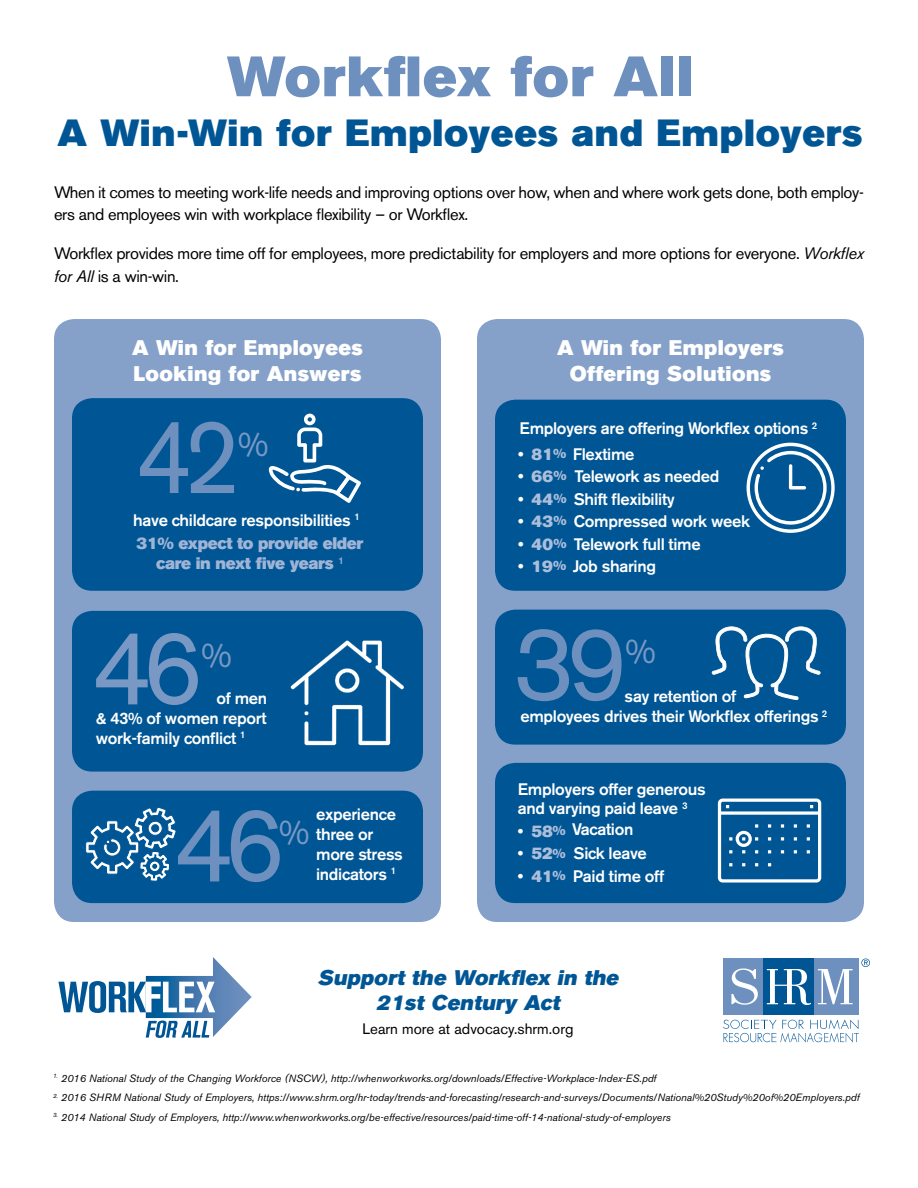
<style>
.page{position:relative;width:918px;height:1188px;background:#fff}
.page>*{position:absolute;margin:0;border:0;box-sizing:border-box;transform-origin:0 0}
.t1{font:105px "Akzidenz Grotesk BE";color:#6e90bf}
.t2{font:105px "Akzidenz Grotesk BE";color:#7a98c4}
.t3{font:105px "Akzidenz Grotesk BE";color:#6e90bf;scale:.93 1}
.t4{font:56.4px "Akzidenz Grotesk BE Super";letter-spacing:.02em;color:#6e90bf}
.t5{font:37.5px "Akzidenz Grotesk BE Super";letter-spacing:.02em;color:#005695}
.t6{font:34.5px "Akzidenz Grotesk BE";color:#7a98c4}
.t7{font:21px/25.2px "Akzidenz Grotesk BE Super";letter-spacing:.02em;color:#fff}
.t8{font:italic 21px/25.5px "Akzidenz Grotesk BE Super";color:#005695;text-align:center}
.t9{font:500 16.5px/20px "Akzidenz Grotesk BE";letter-spacing:-.02em;color:#fff}
.t10{font:16.5px/22.5px "Akzidenz Grotesk BE";letter-spacing:-.02em;color:#000}
.t11{font:16.5px/20px "Akzidenz Grotesk BE Super";letter-spacing:-.02em;color:#a0b4d5;text-align:center}
.t12{font:15px "Akzidenz Grotesk BE";color:#000}
.t13{font:italic 10.5px "Akzidenz Grotesk BE";color:#000}
.s1{font-style:italic}
.s2{font-family:"Akzidenz Grotesk BE Super";font-weight:400;color:#adbedb}
.s3{font-family:"Akzidenz Grotesk BE Super";font-weight:400;font-size:13.2px;color:#adbedb}
</style>
<div class="page">
<div style="left:723px;top:958px;width:41px;height:57px;background:#6e90be"></div>
<div style="left:814px;top:958px;width:45px;height:57px;background:#6e90be"></div>
<div style="left:764px;top:958px;width:50px;height:57px;background:#005694"></div>
<svg style="left:767px;top:969px;width:44px;height:36px"></svg>
<svg style="left:818px;top:969px;width:35px;height:35px"></svg>
<svg style="left:731px;top:968px;width:27px;height:37px"></svg>
<svg style="left:723px;top:1020px;width:136px;height:22px"></svg>
<svg style="left:861px;top:959px;width:9px;height:8px"></svg>
<svg style="left:58px;top:957px;width:194px;height:81px"></svg>
<div style="left:54px;top:319px;width:387px;height:603px;background:#86a1c9;border-radius:20px"></div>
<div style="left:477px;top:319px;width:387px;height:603px;background:#86a1c9;border-radius:20px"></div>
<div style="left:72px;top:611px;width:351px;height:161px;background:#005695;border-radius:20px"></div>
<div style="left:72px;top:791px;width:351px;height:112px;background:#005695;border-radius:20px"></div>
<svg style="left:290px;top:640px;width:114px;height:105px"></svg>
<div style="left:72px;top:398px;width:351px;height:193px;background:#005695;border-radius:20px"></div>
<div style="left:495px;top:400px;width:351px;height:191px;background:#005695;border-radius:20px"></div>
<div style="left:495px;top:610px;width:351px;height:135px;background:#005695;border-radius:20px"></div>
<div style="left:495px;top:763px;width:351px;height:140px;background:#005695;border-radius:20px"></div>
<svg style="left:269px;top:414px;width:92px;height:89px"></svg>
<svg style="left:85px;top:807px;width:92px;height:97px"></svg>
<svg style="left:747px;top:443px;width:88px;height:90px"></svg>
<svg style="left:712px;top:626px;width:109px;height:74px"></svg>
<div style="left:718px;top:799px;width:103px;height:84px;border:3px solid #fff;border-radius:3px"></div>
<svg style="left:720px;top:811px;width:100px;height:4px"></svg>
<svg style="left:755px;top:824px;width:3px;height:4px"></svg>
<svg style="left:768px;top:824px;width:3px;height:4px"></svg>
<svg style="left:781px;top:824px;width:3px;height:4px"></svg>
<svg style="left:794px;top:824px;width:3px;height:4px"></svg>
<svg style="left:807px;top:824px;width:3px;height:4px"></svg>
<svg style="left:729px;top:837px;width:3px;height:4px"></svg>
<svg style="left:742px;top:837px;width:3px;height:4px"></svg>
<svg style="left:755px;top:837px;width:3px;height:4px"></svg>
<svg style="left:768px;top:837px;width:3px;height:4px"></svg>
<svg style="left:781px;top:837px;width:3px;height:4px"></svg>
<svg style="left:794px;top:837px;width:3px;height:4px"></svg>
<svg style="left:807px;top:837px;width:3px;height:4px"></svg>
<div style="left:736px;top:831px;width:16px;height:16px;border:3px solid #fff;border-radius:50%"></div>
<h2 class="t4" style="left:227px;top:44px;width:468px">Workflex for All</h2>
<h3 class="t5" style="left:58px;top:111px;width:806px">A Win-Win for Employees and Employers</h3>
<h3 class="t10" style="left:54px;top:181px;width:811px">When it comes to meeting work-life needs and improving options over how, when and where work gets done, both employ&shy;ers and employees win with workplace flexibility – or Workflex.</h3>
<h3 class="t10" style="left:54px;top:242px;width:811px">Workflex provides more time off for employees, more predictability for employers and more options for everyone. <span class="s1">Workflex for All</span> is a win-win.</h3>
<h3 class="t7" style="left:132px;top:336px;width:232px">A Win for Employees<br>Looking for Answers</h3>
<h3 class="t7" style="left:557px;top:336px;width:228px;text-align:center">A Win for Employers<br>Offering Solutions</h3>
<h1 class="t3" style="left:136px;top:394px;width:114px">42</h1>
<h3 class="t6" style="left:238px;top:423px;width:32px">%</h3>
<h3 class="t9" style="left:133px;top:510px;width:228px">have childcare responsibilities <sup>1</sup></h3>
<h3 class="t11" style="left:136px;top:534px;width:229px">31% expect to provide elder care in next five years <sup>1</sup></h3>
<h1 class="t2" style="left:92px;top:605px;width:113px">46</h1>
<h3 class="t6" style="left:202px;top:634px;width:32px">%</h3>
<h3 class="t9" style="left:96px;top:688px;width:173px;text-align:justify;text-indent:121px">of men &amp; 43% of women report work-family conflict <sup>1</sup></h3>
<h3 class="t9" style="left:316px;top:805px;width:88px">experience three or more stress indicators <sup>1</sup></h3>
<h1 class="t1" style="left:174px;top:782px;width:113px">46</h1>
<h3 class="t6" style="left:279px;top:811px;width:32px">%</h3>
<h3 class="t9" style="left:520px;top:418px;width:299px">Employers are offering Workflex options <sup>2</sup></h3>
<h3 class="t9" style="left:518px;top:444px;width:118px">• <span class="s2">81</span><span class="s3">%</span> Flextime</h3>
<h3 class="t9" style="left:518px;top:466px;width:203px">• <span class="s2">66</span><span class="s3">%</span> Telework as needed</h3>
<h3 class="t9" style="left:518px;top:489px;width:158px">• <span class="s2">44</span><span class="s3">%</span> Shift flexibility</h3>
<h3 class="t9" style="left:518px;top:511px;width:234px">• <span class="s2">43</span><span class="s3">%</span> Compressed work week</h3>
<h3 class="t9" style="left:518px;top:534px;width:184px">• <span class="s2">40</span><span class="s3">%</span> Telework full time</h3>
<h3 class="t9" style="left:518px;top:556px;width:139px">• <span class="s2">19</span><span class="s3">%</span> Job sharing</h3>
<h1 class="t1" style="left:513px;top:601px;width:116px">39</h1>
<h3 class="t6" style="left:626px;top:630px;width:32px">%</h3>
<h3 class="t9" style="left:520px;top:687px;width:308px;text-indent:104px">say retention of<br>employees drives their Workflex offerings <sup>2</sup></h3>
<h3 class="t9" style="left:518px;top:779px;width:190px;line-height:19.5px">Employers offer generous and varying paid leave <sup>3</sup></h3>
<h3 class="t9" style="left:518px;top:819px;width:117px">• <span class="s2">58</span><span class="s3">%</span> Vacation</h3>
<h3 class="t9" style="left:518px;top:843px;width:131px">• <span class="s2">52</span><span class="s3">%</span> Sick leave</h3>
<h3 class="t9" style="left:518px;top:866px;width:148px">• <span class="s2">41</span><span class="s3">%</span> Paid time off</h3>
<h3 class="t8" style="left:318px;top:965px;width:307px">Support the Workflex in the<br>21st Century Act</h3>
<h3 class="t12" style="left:363px;top:1020px;width:212px">Learn more at advocacy.shrm.org</h3>
<p class="t13" style="left:53px;top:1072px;width:605px"><sup>1.</sup> 2016 National Study of the Changing Workforce (NSCW), http://whenworkworks.org/downloads/Effective-Workplace-Index-ES.pdf</p>
<p class="t13" style="left:53px;top:1091px;width:808px"><sup>2.</sup> 2016 SHRM National Study of Employers, https://www.shrm.org/hr-today/trends-and-forecasting/research-and-surveys/Documents/National%20Study%20of%20Employers.pdf</p>
<p class="t13" style="left:53px;top:1111px;width:619px"><sup>3.</sup> 2014 National Study of Employers, http://www.whenworkworks.org/be-effective/resources/paid-time-off-14-national-study-of-employers</p>
</div>
